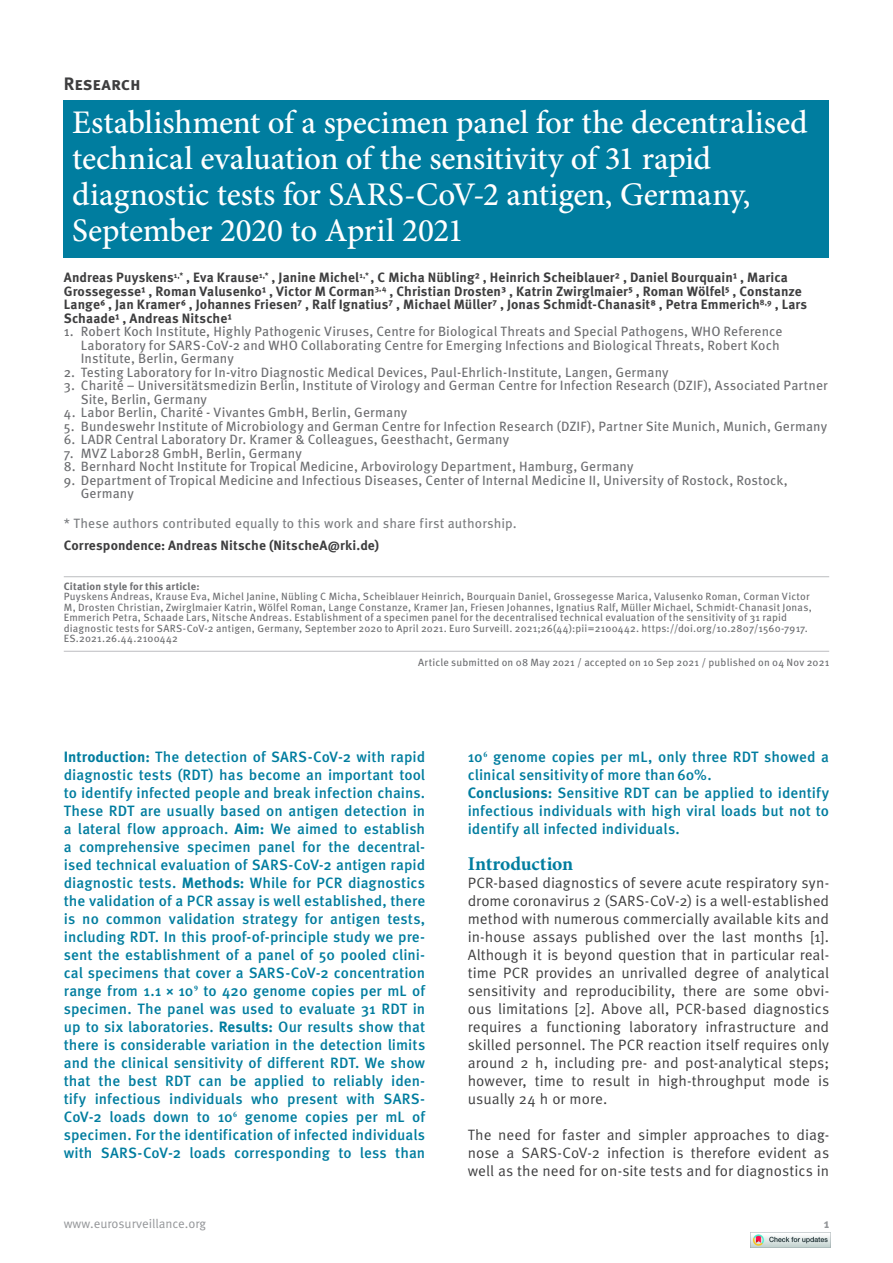
<style>
.page{position:relative;width:893px;height:1263px;background:#fff}
.page>*{position:absolute;margin:0;border:0;box-sizing:border-box;transform-origin:0 0}
.t1{font:500 33px/36px "Minion Pro";letter-spacing:-.005em;color:#fff}
.t2{font:700 19.5px "Minion Pro";letter-spacing:-.005em;color:#007d9f}
.t3{font:700 18px "Meta Pro";letter-spacing:-.005em;color:#3e3e3f}
.t4{font:500 15px/18px "Meta Pro";letter-spacing:.005em;color:#007d9f;text-align:justify}
.t5{font:15px/18px "Meta Pro";color:#3e3e3f;text-align:justify}
.t6{font:13.5px/13.5px "Meta Pro";letter-spacing:.01em;color:#6c6d70}
.t7{font:700 13.5px/13.5px "Meta Pro";letter-spacing:.005em;color:#3e3e3f}
.t8{font:13.5px "Meta Pro";letter-spacing:.005em;color:#7a7c7f}
.t9{font:12.75px "Meta Pro";color:#939598}
.t10{font:700 12.75px "Meta Pro";color:#939598}
.t11{font:10.5px/10.5px "Meta Pro";letter-spacing:.015em;color:#6c6d70}
.t12{font:700 10.5px "Meta Pro";letter-spacing:.015em;color:#6c6d70}
.s1{font-weight:700}
</style>
<div class="page">
<hr style="left:64px;top:576px;width:765px;height:1px;background:#bcbdc0">
<hr style="left:64px;top:651px;width:765px;height:1px;background:#bcbdc0">
<div style="left:64px;top:100px;width:765px;height:158px;background:#007d9f"></div>
<img style="left:750px;top:1232px;width:80px;height:16px">
<p class="t3" style="left:64px;top:72px;width:79px">Research</p>
<h1 class="t1" style="left:72px;top:104px;width:737px">Establishment of a specimen panel for the decentralised technical evaluation of the sensitivity of 31 rapid diagnostic tests for SARS-CoV-2 antigen, Germany, September 2020 to April 2021</h1>
<p class="t7" style="left:64px;top:271px;width:745px">Andreas Puyskens<sup>1,*</sup> , Eva Krause<sup>1,*</sup> , Janine Michel<sup>1,*</sup> , C Micha Nübling² , Heinrich Scheiblauer² , Daniel Bourquain¹ , Marica Grossegesse¹ , Roman Valusenko¹ , Victor M Corman<sup>3,4</sup> , Christian Drosten³ , Katrin Zwirglmaier⁵ , Roman Wölfel⁵ , Constanze Lange⁶ , Jan Kramer⁶ , Johannes Friesen⁷ , Ralf Ignatius⁷ , Michael Müller⁷ , Jonas Schmidt-Chanasit⁸ , Petra Emmerich<sup>8,9</sup> , Lars Schaade¹ , Andreas Nitsche¹</p>
<p class="t6" style="left:81px;top:325px;width:703px;text-indent:-17px">1. Robert Koch Institute, Highly Pathogenic Viruses, Centre for Biological Threats and Special Pathogens, WHO Reference<br>Laboratory for SARS-CoV-2 and WHO Collaborating Centre for Emerging Infections and Biological Threats, Robert Koch<br>Institute, Berlin, Germany</p>
<p class="t6" style="left:64px;top:366px;width:606px">2. Testing Laboratory for In-vitro Diagnostic Medical Devices, Paul-Ehrlich-Institute, Langen, Germany</p>
<p class="t6" style="left:81px;top:379px;width:749px;text-indent:-17px">3. Charité – Universitätsmedizin Berlin, Institute of Virology and German Centre for Infection Research (DZIF), Associated Partner<br>Site, Berlin, Germany</p>
<p class="t6" style="left:64px;top:406px;width:345px">4. Labor Berlin, Charité - Vivantes GmbH, Berlin, Germany</p>
<p class="t6" style="left:64px;top:420px;width:765px">5. Bundeswehr Institute of Microbiology and German Centre for Infection Research (DZIF), Partner Site Munich, Munich, Germany</p>
<p class="t6" style="left:64px;top:433px;width:447px">6. LADR Central Laboratory Dr. Kramer &amp; Colleagues, Geesthacht, Germany</p>
<p class="t6" style="left:64px;top:447px;width:240px">7. MVZ Labor28 GmbH, Berlin, Germany</p>
<p class="t6" style="left:64px;top:460px;width:571px">8. Bernhard Nocht Institute for Tropical Medicine, Arbovirology Department, Hamburg, Germany</p>
<p class="t6" style="left:81px;top:474px;width:709px;text-indent:-17px">9. Department of Tropical Medicine and Infectious Diseases, Center of Internal Medicine II, University of Rostock, Rostock,<br>Germany</p>
<p class="t8" style="left:64px;top:514px;width:454px">* These authors contributed equally to this work and share first authorship.</p>
<p class="t7" style="left:64px;top:539px;width:317px">Correspondence: Andreas Nitsche (NitscheA@rki.de)</p>
<p class="t12" style="left:64px;top:580px;width:137px">Citation style for this article:</p>
<p class="t11" style="left:64px;top:592px;width:750px">Puyskens Andreas, Krause Eva, Michel Janine, Nübling C Micha, Scheiblauer Heinrich, Bourquain Daniel, Grossegesse Marica, Valusenko Roman, Corman Victor M, Drosten Christian, Zwirglmaier Katrin, Wölfel Roman, Lange Constanze, Kramer Jan, Friesen Johannes, Ignatius Ralf, Müller Michael, Schmidt-Chanasit Jonas, Emmerich Petra, Schaade Lars, Nitsche Andreas. Establishment of a specimen panel for the decentralised technical evaluation of the sensitivity of 31 rapid diagnostic tests for SARS-CoV-2 antigen, Germany, September 2020 to April 2021. Euro Surveill. 2021;26(44):pii=2100442. https://doi.org/10.2807/1560-7917.<br>ES.2021.26.44.2100442</p>
<p class="t11" style="left:418px;top:657px;width:413px">Article submitted on 08 May 2021 / accepted on 10 Sep 2021 / published on 04 Nov 2021</p>
<p class="t4" style="left:64px;top:748px;width:363px"><span class="s1">Introduction:</span> The detection of SARS-CoV-2 with rapid diagnostic tests (RDT) has become an important tool to identify infected people and break infection chains.<br>These RDT are usually based on antigen detection in a lateral flow approach. <span class="s1">Aim:</span> We aimed to establish a comprehensive specimen panel for the decentral&shy;ised technical evaluation of SARS-CoV-2 antigen rapid diagnostic tests. <span class="s1">Methods:</span> While for PCR diagnostics the validation of a PCR assay is well established, there is no common validation strategy for antigen tests, including RDT. In this proof-of-principle study we pre&shy;sent the establishment of a panel of 50 pooled clini&shy;cal specimens that cover a SARS-CoV-2 concentration range from 1.1 × 10<sup>9</sup> to 420 genome copies per mL of specimen. The panel was used to evaluate 31 RDT in up to six laboratories. <span class="s1">Results:</span> Our results show that there is considerable variation in the detection limits and the clinical sensitivity of different RDT. We show that the best RDT can be applied to reliably iden&shy;tify infectious individuals who present with SARS-CoV-2 loads down to 10<sup>6</sup> genome copies per mL of specimen. For the identification of infected individuals with SARS-CoV-2 loads corresponding to less than</p>
<p class="t4" style="left:468px;top:748px;width:363px;text-align:left">10<sup>6</sup> genome copies per mL, only three RDT showed a clinical sensitivityof more than60%.<br><span class="s1">Conclusions:</span> Sensitive RDT can be applied to identify infectious individuals with high viral loads but not to identify all infected individuals.</p>
<h2 class="t2" style="left:468px;top:850px;width:107px">Introduction</h2>
<p class="t5" style="left:468px;top:874px;width:363px">PCR-based diagnostics of severe acute respiratory syn&shy;drome coronavirus 2 (SARS-CoV-2) is a well-established method with numerous commercially available kits and in-house assays published over the last months [1].<br>Although it is beyond question that in particular real&shy;time PCR provides an unrivalled degree of analytical sensitivity and reproducibility, there are some obvi&shy;ous limitations [2]. Above all, PCR-based diagnostics requires a functioning laboratory infrastructure and skilled personnel. The PCR reaction itself requires only around 2 h, including pre- and post-analytical steps; however, time to result in high-throughput mode is usually 24 h or more.</p>
<p class="t5" style="left:468px;top:1126px;width:363px">The need for faster and simpler approaches to diag&shy;nose a SARS-CoV-2 infection is therefore evident as well as the need for on-site tests and for diagnostics in</p>
<p class="t9" style="left:64px;top:1215px;width:144px">www.eurosurveillance.org</p>
<p class="t10" style="left:824px;top:1215px;width:7px">1</p>
</div>
